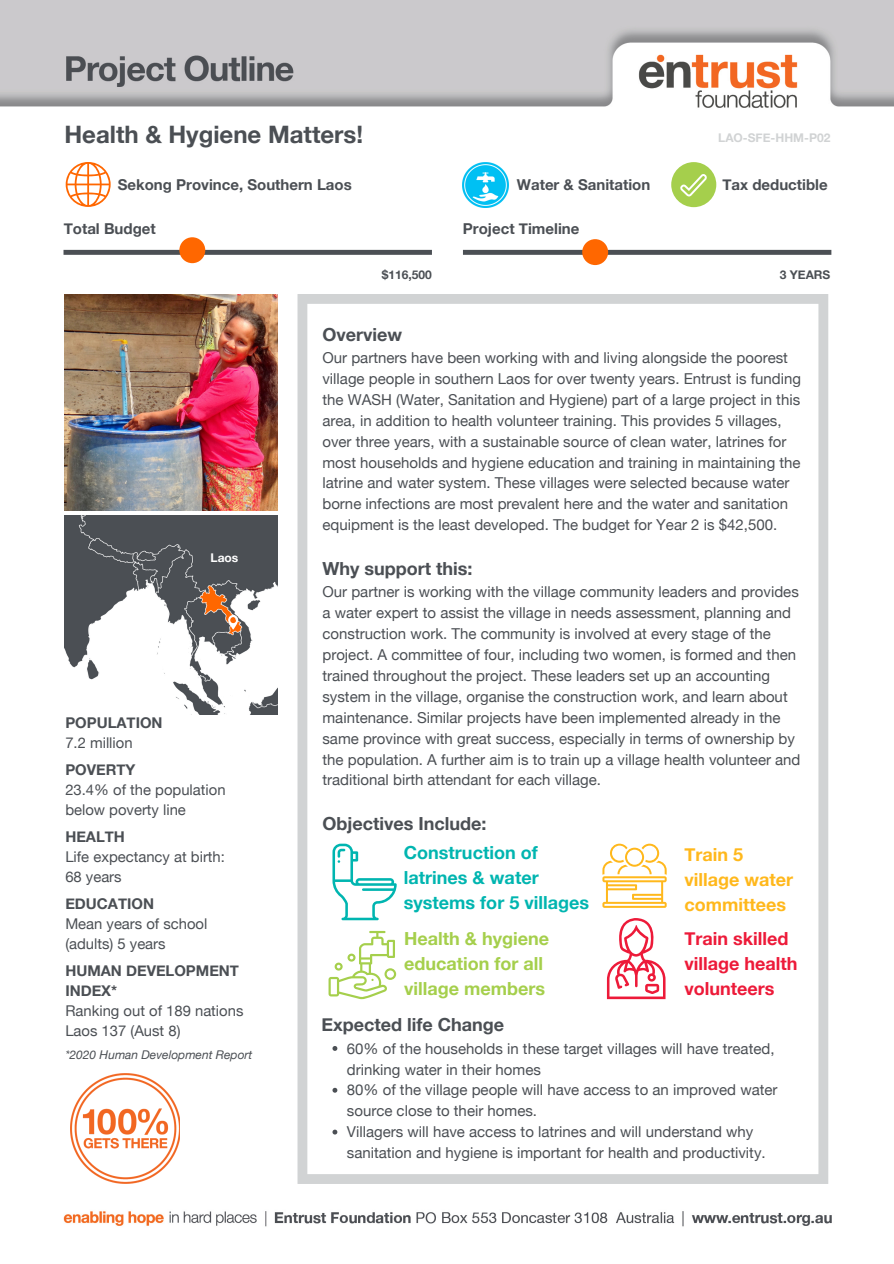
<style>
.page{position:relative;width:894px;height:1264px;background:#fff}
.page>*{position:absolute;margin:0;border:0;box-sizing:border-box;transform-origin:0 0}
.t1{font:700 24px "Helvetica Neue";color:#4b4f54}
.t2{font:700 18px "Helvetica Neue";color:#4b4f54}
.t3{font:700 18px/24.9px "Helvetica Neue";color:#00b5b0}
.t4{font:700 18px/24.9px "Helvetica Neue";color:#a5cf4c}
.t5{font:700 18px/24.9px "Helvetica Neue";color:#ed1a39}
.t6{font:700 18px/25px "Helvetica Neue";color:#ffb81c}
.t7{font:15px/20.9px "Helvetica Neue";color:#4b4f54}
.t8{font:700 15px "Helvetica Neue";color:#4b4f54}
.t9{font:14.85px "Helvetica Neue";color:#4b4f54}
.t10{font:700 14.85px/20px "Helvetica Neue";color:#4b4f54}
.t11{font:italic 12px "Helvetica Neue";color:#4b4f54}
.t12{font:700 12px "Helvetica Neue";color:#d1d3d4}
.t13{font:700 12px "Helvetica Neue";color:#4b4f54}
.t14{font:700 12px "Helvetica Neue";color:#fff}
</style>
<div class="page">
<img style="left:0;top:0;width:893px;height:1227px">
<svg style="left:297px;top:294px;width:531px;height:889px"></svg>
<img style="left:64px;top:294px;width:213px;height:216px">
<div style="left:671px;top:162px;width:45px;height:45px;background:#a5cf4c;border-radius:50%"></div>
<svg style="left:680px;top:174px;width:26px;height:22px"></svg>
<img style="left:70px;top:1073px;width:110px;height:110px">
<svg style="left:66px;top:162px;width:45px;height:45px"></svg>
<img style="left:463px;top:162px;width:45px;height:45px">
<svg style="left:63px;top:250px;width:369px;height:5px"></svg>
<svg style="left:463px;top:250px;width:368px;height:5px"></svg>
<div style="left:582px;top:239px;width:26px;height:26px;background:#ff6700;border-radius:50%"></div>
<div style="left:179px;top:237px;width:26px;height:26px;background:#ff6700;border-radius:50%"></div>
<img style="left:64px;top:516px;width:213px;height:198px">
<svg style="left:228px;top:615px;width:10px;height:14px"></svg>
<svg style="left:328px;top:930px;width:68px;height:69px"></svg>
<svg style="left:606px;top:918px;width:59px;height:81px"></svg>
<svg style="left:602px;top:843px;width:64px;height:64px"></svg>
<svg style="left:332px;top:843px;width:64px;height:77px"></svg>
<svg style="left:332px;top:1045px;width:5px;height:5px"></svg>
<svg style="left:332px;top:1087px;width:5px;height:5px"></svg>
<svg style="left:332px;top:1129px;width:5px;height:5px"></svg>
<p class="t1" style="left:64px;top:120px;width:300px">Health &amp; Hygiene Matters!</p>
<p class="t12" style="left:718px;top:130px;width:114px">LAO-SFE-HHM-P02</p>
<p class="t8" style="left:118px;top:176px;width:235px">Sekong Province, Southern Laos</p>
<p class="t8" style="left:516px;top:176px;width:135px">Water &amp; Sanitation</p>
<p class="t8" style="left:722px;top:176px;width:107px">Tax deductible</p>
<p class="t8" style="left:64px;top:220px;width:93px">Total Budget</p>
<p class="t8" style="left:463px;top:220px;width:118px">Project Timeline</p>
<p class="t13" style="left:381px;top:267px;width:52px">$116,500</p>
<p class="t13" style="left:779px;top:267px;width:52px">3 YEARS</p>
<p class="t14" style="left:210px;top:550px;width:29px">Laos</p>
<p class="t10" style="left:65px;top:712px;width:99px">POPULATION</p>
<p class="t9" style="left:65px;top:733px;width:69px">7.2 million</p>
<p class="t10" style="left:65px;top:759px;width:72px">POVERTY</p>
<p class="t9" style="left:65px;top:780px;width:162px">23.4% of the population</p>
<p class="t9" style="left:65px;top:800px;width:122px">below poverty line</p>
<p class="t10" style="left:65px;top:826px;width:61px">HEALTH</p>
<p class="t9" style="left:65px;top:847px;width:161px">Life expectancy at birth:</p>
<p class="t9" style="left:65px;top:867px;width:58px">68 years</p>
<p class="t10" style="left:65px;top:893px;width:90px">EDUCATION</p>
<p class="t9" style="left:65px;top:914px;width:143px">Mean years of school</p>
<p class="t9" style="left:65px;top:934px;width:102px">(adults) 5 years</p>
<p class="t10" style="left:65px;top:960px;width:175px">HUMAN DEVELOPMENT<br>INDEX*</p>
<p class="t9" style="left:65px;top:1001px;width:179px">Ranking out of 189 nations</p>
<p class="t9" style="left:65px;top:1021px;width:117px">Laos 137 (Aust 8)</p>
<p class="t11" style="left:65px;top:1047px;width:188px">*2020 Human Development Report</p>
<p class="t2" style="left:322px;top:323px;width:81px">Overview</p>
<p class="t7" style="left:322px;top:347px;width:480px">Our partners have been working with and living alongside the poorest village people in southern Laos for over twenty years. Entrust is funding the WASH (Water, Sanitation and Hygiene) part of a large project in this area, in addition to health volunteer training. This provides 5 villages, over three years, with a sustainable source of clean water, latrines for most households and hygiene education and training in maintaining the latrine and water system. These villages were selected because water borne infections are most prevalent here and the water and sanitation equipment is the least developed. The budget for Year 2 is $42,500.</p>
<p class="t2" style="left:322px;top:557px;width:152px">Why support this:</p>
<p class="t7" style="left:322px;top:581px;width:479px">Our partner is working with the village community leaders and provides a water expert to assist the village in needs assessment, planning and construction work. The community is involved at every stage of the project. A committee of four, including two women, is formed and then trained throughout the project. These leaders set up an accounting system in the village, organise the construction work, and learn about maintenance. Similar projects have been implemented already in the same province with great success, especially in terms of ownership by the population. A further aim is to train up a village health volunteer and traditional birth attendant for each village.</p>
<p class="t2" style="left:322px;top:812px;width:166px">Objectives Include:</p>
<p class="t3" style="left:404px;top:839px;width:187px">Construction of latrines &amp; water systems for 5 villages</p>
<p class="t4" style="left:404px;top:925px;width:147px">Health &amp; hygiene education for all village members</p>
<p class="t2" style="left:321px;top:1013px;width:184px">Expected life Change</p>
<p class="t6" style="left:684px;top:841px;width:110px">Train 5 village water committees</p>
<p class="t5" style="left:684px;top:925px;width:115px">Train skilled village health volunteers</p>
<p class="t7" style="left:347px;top:1037px;width:429px">60% of the households in these target villages will have treated, drinking water in their homes</p>
<p class="t7" style="left:347px;top:1079px;width:432px">80% of the village people will have access to an improved water source close to their homes.</p>
<p class="t7" style="left:347px;top:1121px;width:420px">Villagers will have access to latrines and will understand why sanitation and hygiene is important for health and productivity.</p>
</div>
